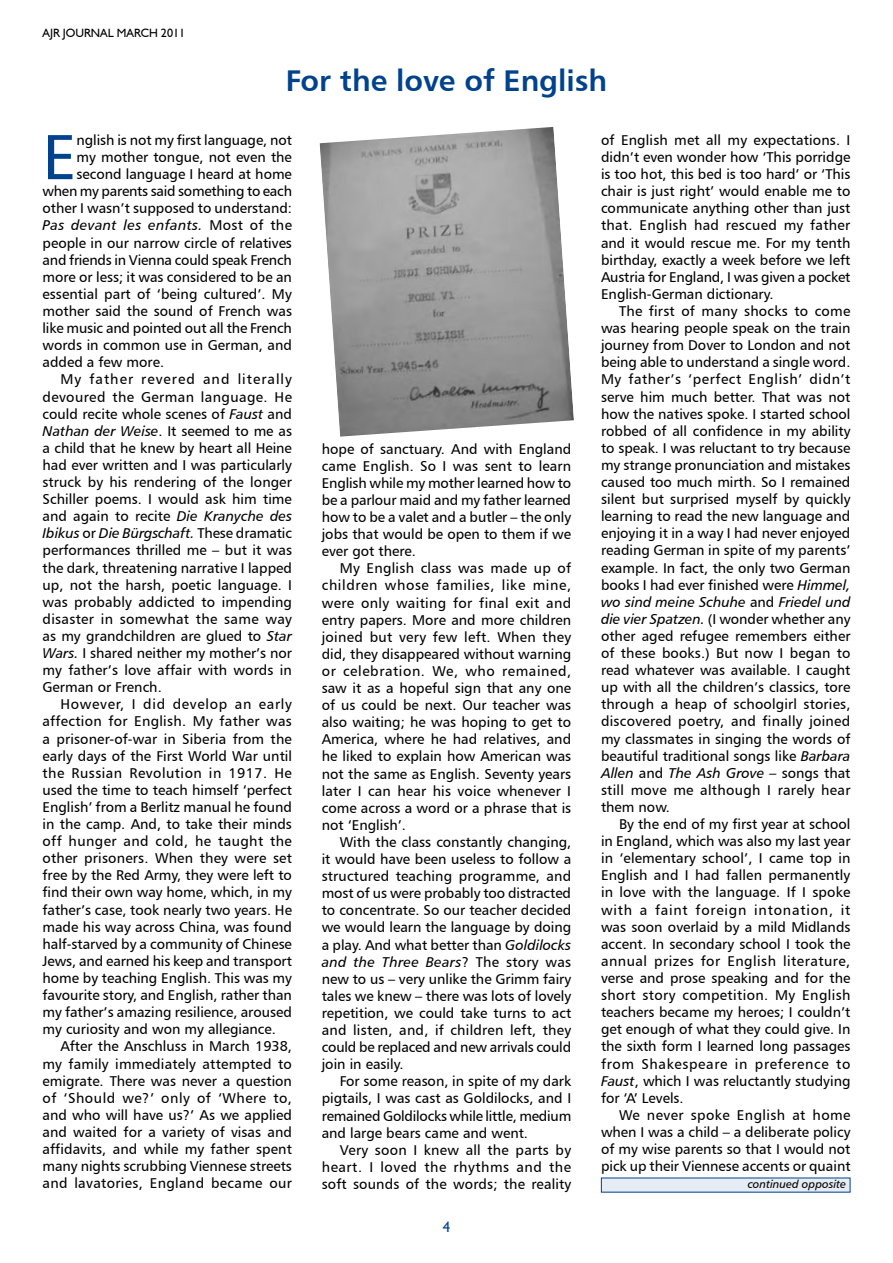
<style>
.page{position:relative;width:893px;height:1263px;background:#fff}
.page>*{position:absolute;margin:0;border:0;box-sizing:border-box;transform-origin:0 0}
.t1{font:63.45px "Humanist 777 BT Roman B";color:#00428e}
.t2{font:30px "Humanist 777 BT Bold B";color:#00428e}
.t3{font:14.25px/17.1px "Humanist 777 BT Roman B";color:#000;text-align:justify}
.t4{font:14.25px "Humanist 777 BT Italic B";color:#000}
.t5{font:14.25px/17.1px "Humanist 777 BT Roman B";letter-spacing:.02em;color:#000}
.t6{font:14.25px "Humanist 777 BT Italic B";letter-spacing:.025em;color:#000}
.t7{font:14.25px "Humanist 777 BT Italic B";letter-spacing:.02em;color:#000}
.t8{font:12px "Humanist 521 BT";color:#000}
.t9{font:11.25px "Humanist 777 BT Italic B";color:#000}
.s1{font-family:"Humanist 777 BT Roman B"}
.s2{font-family:"Humanist 777 BT Italic B"}
</style>
<div class="page">
<div style="left:601px;top:1178px;width:249px;height:14px;background:#e6ecf4"></div>
<img style="left:320px;top:127px;width:254px;height:310px">
<p class="t8" style="left:43px;top:25px;width:136px">AJR JOURNAL MARCH 2011</p>
<h2 class="t2" style="left:286px;top:61px;width:323px">For the love of English</h2>
<p class="t3" style="left:43px;top:131px;width:251px;text-align:right">nglish is not my first language, not<br>my mother tongue, not even the second language I heard at home when my parents said something to each other I wasn’t supposed to understand:</p>
<p class="t6" style="left:43px;top:217px;width:251px">Pas devant les enfants. <span class="s1">Most of the</span></p>
<p class="t3" style="left:43px;top:234px;width:251px">people in our narrow circle of relatives and friends in Vienna could speak French more or less; it was considered to be an essential part of ‘being cultured’. My mother said the sound of French was like music and pointed out all the French words in common use in German, and added a few more.</p>
<p class="t3" style="left:43px;top:371px;width:251px;text-indent:18px">My father revered and literally devoured the German language. He could recite whole scenes of <span class="s2">Faust</span> and <span class="s2">Nathan der Weise</span>. It seemed to me as a child that he knew by heart all Heine had ever written and I was particularly struck by his rendering of the longer Schiller poems. I would ask him time and again to recite <span class="s2">Die Kranyche des</span></p>
<p class="t4" style="left:43px;top:524px;width:251px">Ibikus <span class="s1">or</span> Die Bürgschaft. <span class="s1">These dramatic</span></p>
<p class="t3" style="left:43px;top:542px;width:251px">performances thrilled me – but it was the dark, threatening narrative I lapped up, not the harsh, poetic language. I was probably addicted to impending disaster in somewhat the same way as my grandchildren are glued to <span class="s2">Star Wars.</span> I shared neither my mother’s nor my father’s love affair with words in German or French.</p>
<p class="t3" style="left:43px;top:695px;width:251px;text-indent:18px">However, I did develop an early affection for English. My father was a prisoner-of-war in Siberia from the early days of the First World War until the Russian Revolution in 1917. He used the time to teach himself ‘perfect English’ from a Berlitz manual he found in the camp. And, to take their minds off hunger and cold, he taught the other prisoners. When they were set free by the Red Army, they were left to find their own way home, which, in my father’s case, took nearly two years. He made his way across China, was found half-starved by a community of Chinese Jews, and earned his keep and transport home by teaching English. This was my favourite story, and English, rather than my father’s amazing resilience, aroused my curiosity and won my allegiance.</p>
<p class="t3" style="left:43px;top:1037px;width:251px;text-indent:18px">After the Anschluss in March 1938, my family immediately attempted to emigrate. There was never a question of ‘Should we?’ only of ‘Where to, and who will have us?’ As we applied and waited for a variety of visas and affidavits, and while my father spent many nights scrubbing Viennese streets and lavatories, England became our</p>
<h1 class="t1" style="left:43px;top:118px;width:35px">E</h1>
<p class="t3" style="left:322px;top:440px;width:251px">hope of sanctuary. And with England came English. So I was sent to learn English while my mother learned how to be a parlour maid and my father learned how to be a valet and a butler – the only jobs that would be open to them if we ever got there.</p>
<p class="t3" style="left:322px;top:559px;width:251px;text-indent:18px">My English class was made up of children whose families, like mine, were only waiting for final exit and entry papers. More and more children joined but very few left. When they did, they disappeared without warning or celebration. We, who remained, saw it as a hopeful sign that any one of us could be next. Our teacher was also waiting; he was hoping to get to America, where he had relatives, and he liked to explain how American was not the same as English. Seventy years later I can hear his voice whenever I come across a word or a phrase that is not ‘English’.</p>
<p class="t3" style="left:322px;top:833px;width:251px;text-indent:18px">With the class constantly changing, it would have been useless to follow a structured teaching programme, and most of us were probably too distracted to concentrate. So our teacher decided we would learn the language by doing a play. And what better than <span class="s2">Goldilocks</span></p>
<p class="t7" style="left:322px;top:953px;width:251px">and the Three Bears<span class="s1">? The story was</span></p>
<p class="t3" style="left:322px;top:970px;width:251px">new to us – very unlike the Grimm fairy tales we knew – there was lots of lovely repetition, we could take turns to act and listen, and, if children left, they could be replaced and new arrivals could join in easily.</p>
<p class="t3" style="left:322px;top:1072px;width:251px;text-indent:18px">For some reason, in spite of my dark pigtails, I was cast as Goldilocks, and I remained Goldilocks while little, medium and large bears came and went.</p>
<p class="t3" style="left:322px;top:1141px;width:251px;text-indent:18px">Very soon I knew all the parts by heart. I loved the rhythms and the soft sounds of the words; the reality</p>
<p class="t3" style="left:601px;top:131px;width:251px">of English met all my expectations. I didn’t even wonder how ‘This porridge is too hot, this bed is too hard’ or ‘This chair is just right’ would enable me to communicate anything other than just that. English had rescued my father and it would rescue me. For my tenth birthday, exactly a week before we left Austria for England, I was given a pocket English-German dictionary.</p>
<p class="t3" style="left:601px;top:302px;width:251px;text-indent:18px">The first of many shocks to come was hearing people speak on the train journey from Dover to London and not being able to understand a single word.<br>My father’s ‘perfect English’ didn’t serve him much better. That was not how the natives spoke. I started school robbed of all confidence in my ability to speak. I was reluctant to try because my strange pronunciation and mistakes caused too much mirth. So I remained silent but surprised myself by quickly learning to read the new language and enjoying it in a way I had never enjoyed reading German in spite of my parents’ example. In fact, the only two German books I had ever finished were <span class="s2">Himmel,</span></p>
<p class="t4" style="left:601px;top:593px;width:251px">wo sind meine Schuhe <span class="s1">and</span> Friedel und</p>
<p class="t3" style="left:601px;top:610px;width:251px"><span class="s2">die vier Spatzen.</span> (I wonder whether any other aged refugee remembers either of these books.) But now I began to read whatever was available. I caught up with all the children’s classics, tore through a heap of schoolgirl stories, discovered poetry, and finally joined my classmates in singing the words of beautiful traditional songs like <span class="s2">Barbara</span></p>
<p class="t4" style="left:601px;top:764px;width:251px">Allen <span class="s1">and</span> The Ash Grove – <span class="s1">songs that</span></p>
<p class="t5" style="left:601px;top:781px;width:251px">still move me although I rarely hear them now.</p>
<p class="t3" style="left:601px;top:815px;width:251px;text-indent:18px">By the end of my first year at school in England, which was also my last year in ‘elementary school’, I came top in English and I had fallen permanently in love with the language. If I spoke with a faint foreign intonation, it was soon overlaid by a mild Midlands accent. In secondary school I took the annual prizes for English literature, verse and prose speaking and for the short story competition. My English teachers became my heroes; I couldn’t get enough of what they could give. In the sixth form I learned long passages from Shakespeare in preference to <span class="s2">Faust</span>, which I was reluctantly studying for ‘A’ Levels.</p>
<p class="t3" style="left:601px;top:1106px;width:251px;text-indent:18px">We never spoke English at home when I was a child – a deliberate policy of my wise parents so that I would not pick up their Viennese accents or quaint</p>
<p class="t9" style="left:748px;top:1177px;width:100px">continued opposite</p>
</div>
